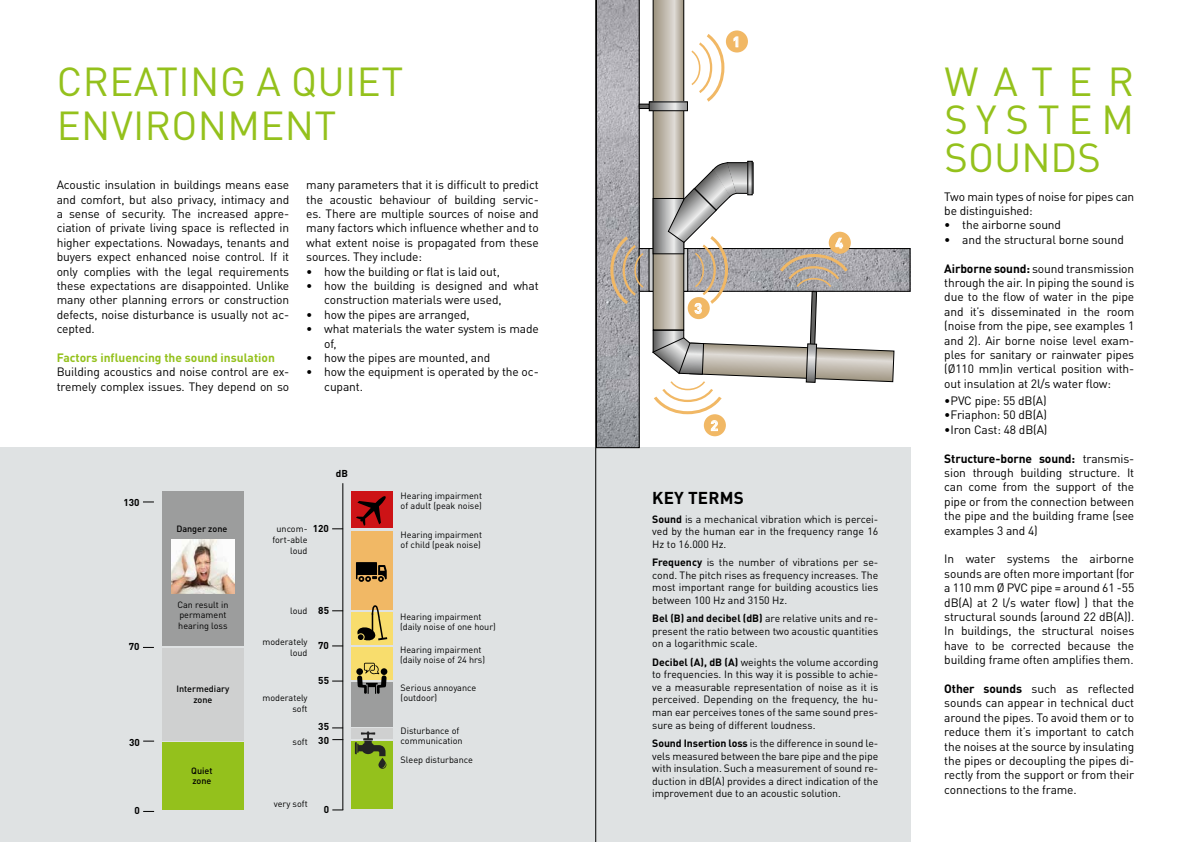
<style>
.page{position:relative;width:1191px;height:842px;background:#fff}
.page>*{position:absolute;margin:0;border:0;box-sizing:border-box;transform-origin:0 0}
.t1{font:40px/38px "DIN Pro";letter-spacing:.01em;color:#94c11c}
.t2{font:700 17px "DIN Pro";letter-spacing:.01em;color:#000}
.t3{font:700 14px "DIN Pro";color:#fff}
.t4{font:12px/14.4px "DIN Pro";letter-spacing:-.01em;color:#000;text-align:justify}
.t5{font:700 12px "DIN Pro";color:#94c11c}
.t6{font:10.5px/12.6px "DIN Pro";color:#000;text-align:justify}
.t7{font:700 9.9px "DIN Pro";color:#000}
.t8{font:9.1px/10px "DIN Pro";color:#000}
.t9{font:9px/10.9px "DIN Pro";color:#000;text-align:right}
.t10{font:500 9px/10.9px "DIN Pro";color:#000;text-align:center}
.s1{font-weight:700}
</style>
<div class="page">
<div style="left:0;top:448px;width:910px;height:394px;background:#dfe2e3"></div>
<hr style="left:342px;top:483px;width:1px;height:327px;background:#000">
<div style="left:351px;top:741px;width:41px;height:68px;background:#94c11c"></div>
<div style="left:162px;top:742px;width:82px;height:68px;background:#94c11c"></div>
<div style="left:351px;top:729px;width:41px;height:10px;background:#cfd0d0"></div>
<div style="left:162px;top:648px;width:82px;height:93px;background:#cfd0d0"></div>
<div style="left:351px;top:682px;width:41px;height:44px;background:#9c9d9d"></div>
<div style="left:162px;top:491px;width:82px;height:155px;background:#9c9d9d"></div>
<div style="left:351px;top:647px;width:41px;height:32px;background:#f8dd6d"></div>
<div style="left:351px;top:612px;width:41px;height:33px;background:#f8dd6d"></div>
<div style="left:351px;top:491px;width:41px;height:37px;background:#cd1316"></div>
<div style="left:351px;top:531px;width:41px;height:79px;background:#f1b865"></div>
<svg style="left:356px;top:496px;width:30px;height:30px"></svg>
<svg style="left:356px;top:562px;width:31px;height:20px"></svg>
<svg style="left:356px;top:663px;width:31px;height:31px"></svg>
<svg style="left:357px;top:605px;width:30px;height:36px"></svg>
<svg style="left:355px;top:731px;width:31px;height:38px"></svg>
<img style="left:172px;top:540px;width:62px;height:54px">
<img style="left:644px;top:250px;width:264px;height:39px">
<div style="left:649px;top:249px;width:38px;height:42px;background:#cfd0d0"></div>
<div style="left:639px;top:104px;width:10px;height:5px;background:#636362"></div>
<div style="left:639px;top:104px;width:10px;height:5px;border:1px solid #000"></div>
<div style="left:649px;top:102px;width:38px;height:9px;background:#676766"></div>
<div style="left:649px;top:102px;width:38px;height:9px;border:1px solid #000"></div>
<svg style="left:596px;top:0;width:48px;height:448px;background:#a7a6a9"></svg>
<svg style="left:704px;top:414px;width:22px;height:22px"></svg>
<svg style="left:652px;top:0;width:242px;height:431px"></svg>
<hr style="left:595px;top:0;width:1px;height:842px;background:#000">
<h1 class="t1" style="left:57px;top:56px;width:348px;line-height:43.7px">CREATING A QUIET<br>ENVIRONMENT</h1>
<p class="t4" style="left:57px;top:176px;width:234px">Acoustic insulation in buildings means ease and comfort, but also privacy, intimacy and a sense of security. The increased appre&shy;ciation of private living space is reflected in higher expectations. Nowadays, tenants and buyers expect enhanced noise control. If it only complies with the legal requirements these expectations are disappointed. Unlike many other planning errors or construction defects, noise disturbance is usually not ac&shy;cepted.</p>
<p class="t5" style="left:57px;top:348px;width:220px">Factors influencing the sound insulation</p>
<p class="t4" style="left:57px;top:364px;width:234px">Building acoustics and noise control are ex&shy;tremely complex issues. They depend on so</p>
<p class="t4" style="left:306px;top:176px;width:234px">many parameters that it is difficult to predict the acoustic behaviour of building servic&shy;es. There are multiple sources of noise and many factors which influence whether and to what extent noise is propagated from these sources. They include:</p>
<p class="t4" style="left:306px;top:263px;width:195px">• how the building or flat is laid out,</p>
<p class="t4" style="left:324px;top:277px;width:216px;text-indent:-18px">• how the building is designed and what construction materials were used,</p>
<p class="t4" style="left:306px;top:306px;width:165px">• how the pipes are arranged,</p>
<p class="t4" style="left:324px;top:320px;width:216px;text-indent:-18px">• what materials the water system is made of,</p>
<p class="t4" style="left:306px;top:349px;width:185px">• how the pipes are mounted, and</p>
<p class="t4" style="left:324px;top:364px;width:216px;text-indent:-18px">• how the equipment is operated by the oc&shy;cupant.</p>
<p class="t7" style="left:336px;top:465px;width:14px">dB</p>
<p class="t3" style="left:732px;top:30px;width:9px">1</p>
<p class="t3" style="left:694px;top:297px;width:9px">3</p>
<p class="t3" style="left:710px;top:414px;width:9px">2</p>
<p class="t3" style="left:835px;top:231px;width:9px">4</p>
<p class="t7" style="left:123px;top:494px;width:18px">130</p>
<p class="t10" style="left:176px;top:522px;width:53px">Danger zone</p>
<p class="t7" style="left:313px;top:521px;width:18px">120</p>
<p class="t9" style="left:272px;top:523px;width:37px">uncom&shy;fort-able loud</p>
<p class="t9" style="left:177px;top:598px;width:53px;text-align:left">Can result in permament hearing loss</p>
<p class="t7" style="left:318px;top:602px;width:12px">85</p>
<p class="t9" style="left:290px;top:604px;width:19px">loud</p>
<p class="t9" style="left:262px;top:635px;width:47px">moderately loud</p>
<p class="t9" style="left:262px;top:691px;width:47px">moderately soft</p>
<p class="t7" style="left:129px;top:638px;width:12px">70</p>
<p class="t7" style="left:318px;top:637px;width:12px">70</p>
<p class="t7" style="left:318px;top:672px;width:12px">55</p>
<p class="t10" style="left:176px;top:682px;width:54px">Intermediary zone</p>
<p class="t7" style="left:318px;top:718px;width:12px">35</p>
<p class="t7" style="left:129px;top:734px;width:12px">30</p>
<p class="t7" style="left:318px;top:732px;width:12px">30</p>
<p class="t9" style="left:293px;top:735px;width:17px">soft</p>
<p class="t10" style="left:191px;top:764px;width:23px;text-align:left">Quiet zone</p>
<p class="t9" style="left:274px;top:797px;width:35px">very soft</p>
<p class="t7" style="left:134px;top:802px;width:7px">0</p>
<p class="t7" style="left:324px;top:801px;width:7px">0</p>
<p class="t8" style="left:400px;top:490px;width:83px">Hearing impairment of adult (peak noise)</p>
<h2 class="t2" style="left:652px;top:484px;width:93px">KEY TERMS</h2>
<p class="t6" style="left:652px;top:511px;width:228px"><span class="s1">Sound</span> is a mechanical vibration which is percei&shy;ved by the human ear in the frequency range 16<br>Hz to 16.000 Hz.</p>
<p class="t6" style="left:652px;top:555px;width:228px"><span class="s1">Frequency</span> is the number of vibrations per se&shy;cond. The pitch rises as frequency increases. The most important range for building acoustics lies between 100 Hz and 3150 Hz.</p>
<p class="t6" style="left:652px;top:611px;width:228px"><span class="s1">Bel (B) and decibel (dB)</span> are relative units and re&shy;present the ratio between two acoustic quantities on a logarithmic scale.</p>
<p class="t6" style="left:652px;top:654px;width:228px"><span class="s1">Decibel (A), dB (A)</span> weights the volume according to frequencies. In this way it is possible to achie&shy;ve a measurable representation of noise as it is perceived. Depending on the frequency, the hu&shy;man ear perceives tones of the same sound pres&shy;sure as being of different loudness.</p>
<p class="t6" style="left:652px;top:736px;width:228px"><span class="s1">Sound Insertion loss</span> is the difference in sound le&shy;vels measured between the bare pipe and the pipe with insulation. Such a measurement of sound re&shy;duction in dB(A) provides a direct indication of the improvement due to an acoustic solution.</p>
<p class="t8" style="left:400px;top:529px;width:83px">Hearing impairment of child (peak noise)</p>
<p class="t8" style="left:400px;top:611px;width:97px">Hearing impairment (daily noise of one hour)</p>
<p class="t8" style="left:400px;top:644px;width:86px">Hearing impairment (daily noise of 24 hrs)</p>
<p class="t8" style="left:400px;top:681px;width:77px">Serious annoyance (outdoor)</p>
<p class="t8" style="left:400px;top:725px;width:64px">Disturbance of communication</p>
<p class="t8" style="left:400px;top:753px;width:74px">Sleep disturbance</p>
<h1 class="t1" style="left:944px;top:58px;width:191px;text-align:justify">WATER SYSTEM SOUNDS</h1>
<p class="t4" style="left:944px;top:188px;width:191px">Two main types of noise for pipes can be distinguished:</p>
<p class="t4" style="left:944px;top:217px;width:118px">• the airborne sound</p>
<p class="t4" style="left:944px;top:231px;width:181px">• and the structural borne sound</p>
<p class="t4" style="left:944px;top:260px;width:191px"><span class="s1">Airborne sound:</span> sound transmission through the air. In piping the sound is due to the flow of water in the pipe and it’s disseminated in the room (noise from the pipe, see examples 1 and 2). Air borne noise level exam&shy;ples for sanitary or rainwater pipes (Ø110 mm)in vertical position with&shy;out insulation at 2l/s water flow:</p>
<p class="t4" style="left:944px;top:392px;width:104px">•PVC pipe: 55 dB(A)</p>
<p class="t4" style="left:944px;top:407px;width:104px">•Friaphon: 50 dB(A)</p>
<p class="t4" style="left:944px;top:421px;width:105px">•Iron Cast: 48 dB(A)</p>
<p class="t4" style="left:944px;top:450px;width:191px"><span class="s1">Structure-borne sound:</span> transmis&shy;sion through building structure. It can come from the support of the pipe or from the connection between the pipe and the building frame (see examples 3 and 4)</p>
<p class="t4" style="left:944px;top:551px;width:191px">In water systems the airborne sounds are often more important (for a 110 mm Ø PVC pipe = around 61 -55 dB(A) at 2 l/s water flow) ) that the structural sounds (around 22 dB(A)).<br>In buildings, the structural noises have to be corrected because the building frame often amplifies them.</p>
<p class="t4" style="left:944px;top:680px;width:191px"><span class="s1">Other sounds</span> such as reflected sounds can appear in technical duct around the pipes. To avoid them or to reduce them it’s important to catch the noises at the source by insulating the pipes or decoupling the pipes di&shy;rectly from the support or from their connections to the frame.</p>
</div>
